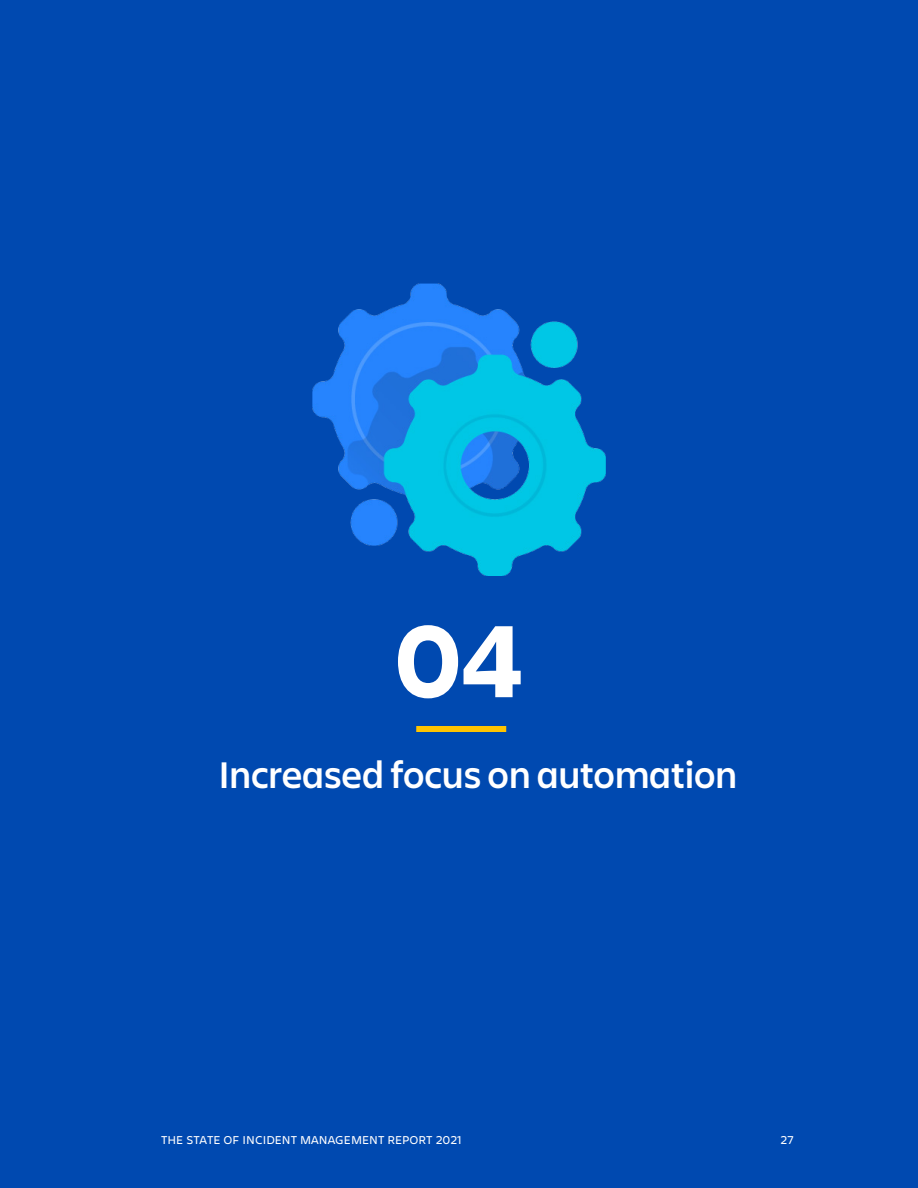
<style>
.page{position:relative;width:918px;height:1188px;background:#0049b0}
.page>*{position:absolute;margin:0;border:0;box-sizing:border-box;transform-origin:0 0}
.H1_40_48pt_SA40pt{font:700 108px "Charlie Display";color:#fff}
.H2_24_28pt_SA20pt{font:600 39px "Charlie Display";color:#fff}
.t1{font:12px "Charlie Text";color:#fff}
</style>
<div class="page">
<div style="left:416px;top:726px;width:90px;height:6px;background:#ffc400"></div>
<img style="left:313px;top:283px;width:292px;height:293px">
<p class="H1_40_48pt_SA40pt" style="left:395px;top:585px;width:130px">04</p>
<p class="H2_24_28pt_SA20pt" style="left:219px;top:748px;width:520px">Increased focus on automation</p>
<p class="t1" style="left:161px;top:1131px;width:302px">THE STATE OF INCIDENT MANAGEMENT REPORT 2021</p>
<p class="t1" style="left:781px;top:1131px;width:14px">27</p>
</div>
